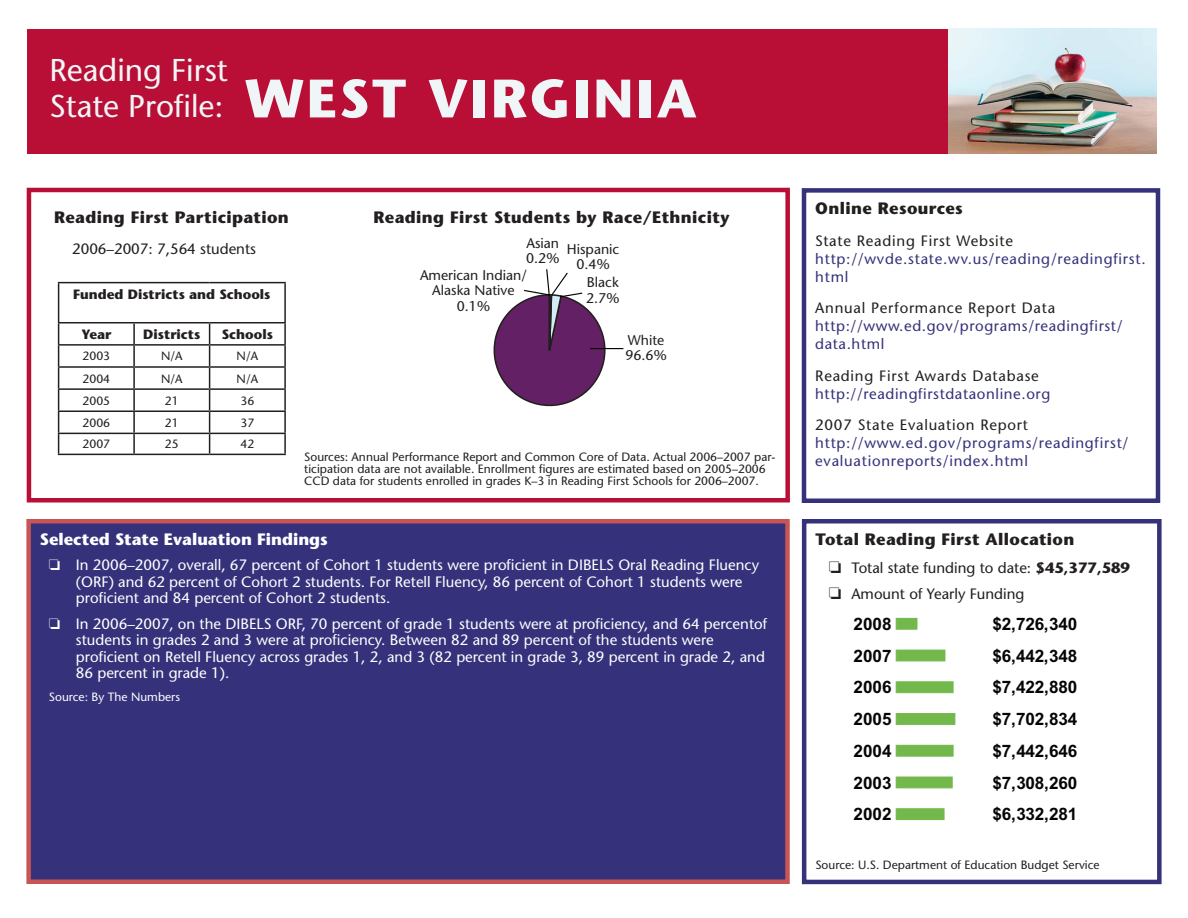
<style>
.page{position:relative;width:1188px;height:918px;background:#fff}
.page>*{position:absolute;margin:0;border:0;box-sizing:border-box;transform-origin:0 0}
.t1{font:31.5px "Stone Sans";color:#f0f5f7}
.t2{font:700 17.1px "Arial";letter-spacing:-.015em;color:#050504}
.Head_1{font:700 16.5px "Stone Sans";letter-spacing:.025em;color:#231f20}
.Evaluation_Head{font:700 16.5px "Stone Sans";color:#fff}
.Evaluation_Bullet{font:15px/16.5px "Stone Sans";color:#fff}
.Resources2{font:15px/18px "Stone Sans";letter-spacing:.05em;color:#35317b}
.Resources1{font:15px "Stone Sans";letter-spacing:.05em;color:#231f20}
.Total_Bullet{font:15px "Stone Sans";color:#231f20}
.t3{font:500 14.1px/15.6px "Stone Sans Std";color:#231f20}
.Funded_Table_Title{font:700 13.5px "Stone Sans";color:#231f20}
.Funded_Table_Col_Hea{font:700 13.5px "Stone Sans";color:#231f20}
.Source{font:12px/12px "Stone Sans";color:#231f20}
.Funded_Table_Text{font:12px "Stone Sans";color:#231f20}
.Evaluation_Bullet-2{font:12px "Stone Sans";color:#fff}
.s1{font-weight:700;font-size:54px}
.s2{font-weight:700}
</style>
<div class="page">
<div style="left:802px;top:188px;width:358px;height:315px;border:4px solid #35317b"></div>
<div style="left:27px;top:29px;width:1128px;height:124px;background:#b90f36"></div>
<div style="left:27px;top:188px;width:763px;height:314px;border:4px solid #b90f36"></div>
<div style="left:29px;top:521px;width:759px;height:361px;background:#35317b"></div>
<div style="left:26px;top:519px;width:764px;height:365px;border:4px solid #c75556"></div>
<div style="left:802px;top:519px;width:360px;height:365px;border:4px solid #35317b"></div>
<hr style="left:58px;top:282px;width:76px;height:1px;background:#231f20">
<hr style="left:58px;top:283px;width:1px;height:39px;background:#231f20">
<hr style="left:134px;top:282px;width:76px;height:1px;background:#231f20">
<hr style="left:210px;top:282px;width:76px;height:1px;background:#231f20">
<hr style="left:284px;top:283px;width:2px;height:39px;background:#231f20">
<hr style="left:58px;top:322px;width:76px;height:1px;background:#231f20">
<hr style="left:134px;top:322px;width:76px;height:1px;background:#231f20">
<hr style="left:133px;top:323px;width:2px;height:21px;background:#231f20">
<hr style="left:210px;top:322px;width:76px;height:1px;background:#231f20">
<hr style="left:284px;top:323px;width:2px;height:21px;background:#231f20">
<hr style="left:58px;top:344px;width:76px;height:2px;background:#231f20">
<hr style="left:134px;top:344px;width:76px;height:2px;background:#231f20">
<hr style="left:133px;top:346px;width:2px;height:20px;background:#231f20">
<hr style="left:210px;top:344px;width:76px;height:2px;background:#231f20">
<hr style="left:284px;top:346px;width:2px;height:20px;background:#231f20">
<hr style="left:58px;top:366px;width:76px;height:2px;background:#231f20">
<hr style="left:134px;top:366px;width:76px;height:2px;background:#231f20">
<hr style="left:133px;top:368px;width:2px;height:20px;background:#231f20">
<hr style="left:210px;top:366px;width:76px;height:2px;background:#231f20">
<hr style="left:284px;top:368px;width:2px;height:20px;background:#231f20">
<hr style="left:58px;top:388px;width:76px;height:2px;background:#231f20">
<hr style="left:134px;top:388px;width:76px;height:2px;background:#231f20">
<hr style="left:133px;top:390px;width:2px;height:20px;background:#231f20">
<hr style="left:210px;top:388px;width:76px;height:2px;background:#231f20">
<hr style="left:284px;top:390px;width:2px;height:20px;background:#231f20">
<hr style="left:58px;top:410px;width:76px;height:2px;background:#231f20">
<hr style="left:134px;top:410px;width:76px;height:2px;background:#231f20">
<hr style="left:133px;top:412px;width:2px;height:21px;background:#231f20">
<hr style="left:210px;top:410px;width:76px;height:2px;background:#231f20">
<hr style="left:284px;top:412px;width:2px;height:21px;background:#231f20">
<hr style="left:58px;top:433px;width:76px;height:1px;background:#231f20">
<svg style="left:58px;top:323px;width:1px;height:131px"></svg>
<hr style="left:134px;top:433px;width:76px;height:1px;background:#231f20">
<hr style="left:133px;top:434px;width:2px;height:20px;background:#231f20">
<hr style="left:210px;top:433px;width:76px;height:1px;background:#231f20">
<svg style="left:209px;top:323px;width:1px;height:131px"></svg>
<hr style="left:284px;top:434px;width:2px;height:20px;background:#231f20">
<hr style="left:58px;top:454px;width:76px;height:1px;background:#231f20">
<hr style="left:134px;top:454px;width:76px;height:1px;background:#231f20">
<hr style="left:210px;top:454px;width:76px;height:1px;background:#231f20">
<img style="left:948px;top:29px;width:208px;height:125px">
<div style="left:896px;top:808px;width:49px;height:12px;background:#72b84b;border:1px solid #72b84b"></div>
<div style="left:896px;top:777px;width:57px;height:11px;background:#72b84b"></div>
<div style="left:896px;top:745px;width:58px;height:12px;background:#72b84b;border:1px solid #72b84b"></div>
<div style="left:896px;top:713px;width:59px;height:12px;background:#72b84b"></div>
<div style="left:896px;top:681px;width:58px;height:12px;background:#72b84b;border:1px solid #72b84b"></div>
<div style="left:896px;top:650px;width:49px;height:11px;background:#72b84b"></div>
<div style="left:896px;top:618px;width:21px;height:12px;background:#72b84b;border:1px solid #72b84b"></div>
<svg style="left:493px;top:269px;width:131px;height:137px"></svg>
<p class="t1" style="left:49px;top:52px;width:180px">Reading First</p>
<p class="t1" style="left:49px;top:88px;width:649px">State Profile: <span class="s1">WEST VIRGINIA</span></p>
<p class="Head_1" style="left:54px;top:207px;width:236px">Reading First Participation</p>
<p class="Total_Bullet" style="left:72px;top:240px;width:185px">2006–2007: 7,564 students</p>
<p class="Funded_Table_Title" style="left:73px;top:286px;width:199px">Funded Districts and Schools</p>
<p class="Funded_Table_Col_Hea" style="left:81px;top:326px;width:32px">Year</p>
<p class="Funded_Table_Col_Hea" style="left:143px;top:326px;width:59px">Districts</p>
<p class="Funded_Table_Col_Hea" style="left:222px;top:326px;width:53px">Schools</p>
<p class="Funded_Table_Text" style="left:83px;top:349px;width:29px">2003</p>
<p class="Funded_Table_Text" style="left:161px;top:349px;width:23px">N/A</p>
<p class="Funded_Table_Text" style="left:237px;top:349px;width:23px">N/A</p>
<p class="Funded_Table_Text" style="left:83px;top:371px;width:29px">2004</p>
<p class="Funded_Table_Text" style="left:161px;top:371px;width:23px">N/A</p>
<p class="Funded_Table_Text" style="left:237px;top:371px;width:23px">N/A</p>
<p class="Funded_Table_Text" style="left:83px;top:393px;width:29px">2005</p>
<p class="Funded_Table_Text" style="left:165px;top:393px;width:15px">21</p>
<p class="Funded_Table_Text" style="left:240px;top:393px;width:15px">36</p>
<p class="Funded_Table_Text" style="left:83px;top:415px;width:29px">2006</p>
<p class="Funded_Table_Text" style="left:165px;top:415px;width:15px">21</p>
<p class="Funded_Table_Text" style="left:240px;top:415px;width:15px">37</p>
<p class="Funded_Table_Text" style="left:83px;top:437px;width:29px">2007</p>
<p class="Funded_Table_Text" style="left:165px;top:437px;width:15px">25</p>
<p class="Funded_Table_Text" style="left:240px;top:437px;width:15px">42</p>
<p class="Head_1" style="left:374px;top:207px;width:358px">Reading First Students by Race/Ethnicity</p>
<p class="t3" style="left:526px;top:235px;width:35px">Asian<br>0.2%</p>
<p class="t3" style="left:420px;top:267px;width:108px;text-align:center">American Indian/<br>Alaska Native<br>0.1%</p>
<p class="t3" style="left:567px;top:241px;width:54px;text-align:center">Hispanic<br>0.4%</p>
<p class="t3" style="left:586px;top:274px;width:35px">Black<br>2.7%</p>
<p class="t3" style="left:625px;top:332px;width:43px">White<br>96.6%</p>
<p class="Source" style="left:304px;top:451px;width:473px">Sources: Annual Performance Report and Common Core of Data. Actual 2006–2007 par&shy;ticipation data are not available. Enrollment figures are estimated based on 2005–2006<br>CCD data for students enrolled in grades K–3 in Reading First Schools for 2006–2007.</p>
<p class="Evaluation_Head" style="left:40px;top:529px;width:290px">Selected State Evaluation Findings</p>
<p class="Evaluation_Bullet" style="left:76px;top:557px;width:685px;text-indent:-27px">□ In 2006–2007, overall, 67 percent of Cohort 1 students were proficient in DIBELS Oral Reading Fluency (ORF) and 62 percent of Cohort 2 students. For Retell Fluency, 86 percent of Cohort 1 students were proficient and 84 percent of Cohort 2 students.</p>
<p class="Evaluation_Bullet" style="left:76px;top:615px;width:693px;text-indent:-27px">□ In 2006–2007, on the DIBELS ORF, 70 percent of grade 1 students were at proficiency, and 64 percentof students in grades 2 and 3 were at proficiency. Between 82 and 89 percent of the students were proficient on Retell Fluency across grades 1, 2, and 3 (82 percent in grade 3, 89 percent in grade 2, and 86 percent in grade 1).</p>
<p class="Evaluation_Bullet-2" style="left:49px;top:690px;width:133px">Source: By The Numbers</p>
<p class="Head_1" style="left:815px;top:198px;width:149px">Online Resources</p>
<p class="Resources1" style="left:815px;top:231px;width:199px">State Reading First Website</p>
<p class="Resources2" style="left:815px;top:249px;width:332px">http://wvde.state.wv.us/reading/readingfirst. html</p>
<p class="Resources1" style="left:815px;top:299px;width:241px">Annual Performance Report Data</p>
<p class="Resources2" style="left:815px;top:317px;width:309px">http://www.ed.gov/programs/readingfirst/ data.html</p>
<p class="Resources1" style="left:815px;top:366px;width:225px">Reading First Awards Database</p>
<p class="Resources2" style="left:815px;top:384px;width:237px">http://readingfirstdataonline.org</p>
<p class="Resources1" style="left:815px;top:416px;width:214px">2007 State Evaluation Report</p>
<p class="Resources2" style="left:815px;top:434px;width:315px">http://www.ed.gov/programs/readingfirst/ evaluationreports/index.html</p>
<p class="Head_1" style="left:815px;top:529px;width:260px">Total Reading First Allocation</p>
<p class="Total_Bullet" style="left:829px;top:559px;width:303px">□ Total state funding to date: <span class="s2">$45,377,589</span></p>
<p class="Total_Bullet" style="left:829px;top:585px;width:197px">□ Amount of Yearly Funding</p>
<p class="t2" style="left:853px;top:613px;width:40px">2008</p>
<p class="t2" style="left:993px;top:613px;width:86px">$2,726,340</p>
<p class="t2" style="left:853px;top:644px;width:40px">2007</p>
<p class="t2" style="left:993px;top:644px;width:86px">$6,442,348</p>
<p class="t2" style="left:853px;top:676px;width:40px">2006</p>
<p class="t2" style="left:993px;top:676px;width:86px">$7,422,880</p>
<p class="t2" style="left:853px;top:708px;width:40px">2005</p>
<p class="t2" style="left:993px;top:708px;width:86px">$7,702,834</p>
<p class="t2" style="left:853px;top:739px;width:40px">2004</p>
<p class="t2" style="left:993px;top:739px;width:86px">$7,442,646</p>
<p class="t2" style="left:853px;top:771px;width:40px">2003</p>
<p class="t2" style="left:993px;top:771px;width:86px">$7,308,260</p>
<p class="t2" style="left:853px;top:803px;width:40px">2002</p>
<p class="t2" style="left:993px;top:803px;width:86px">$6,332,281</p>
<p class="Source" style="left:815px;top:859px;width:286px">Source: U.S. Department of Education Budget Service</p>
</div>
